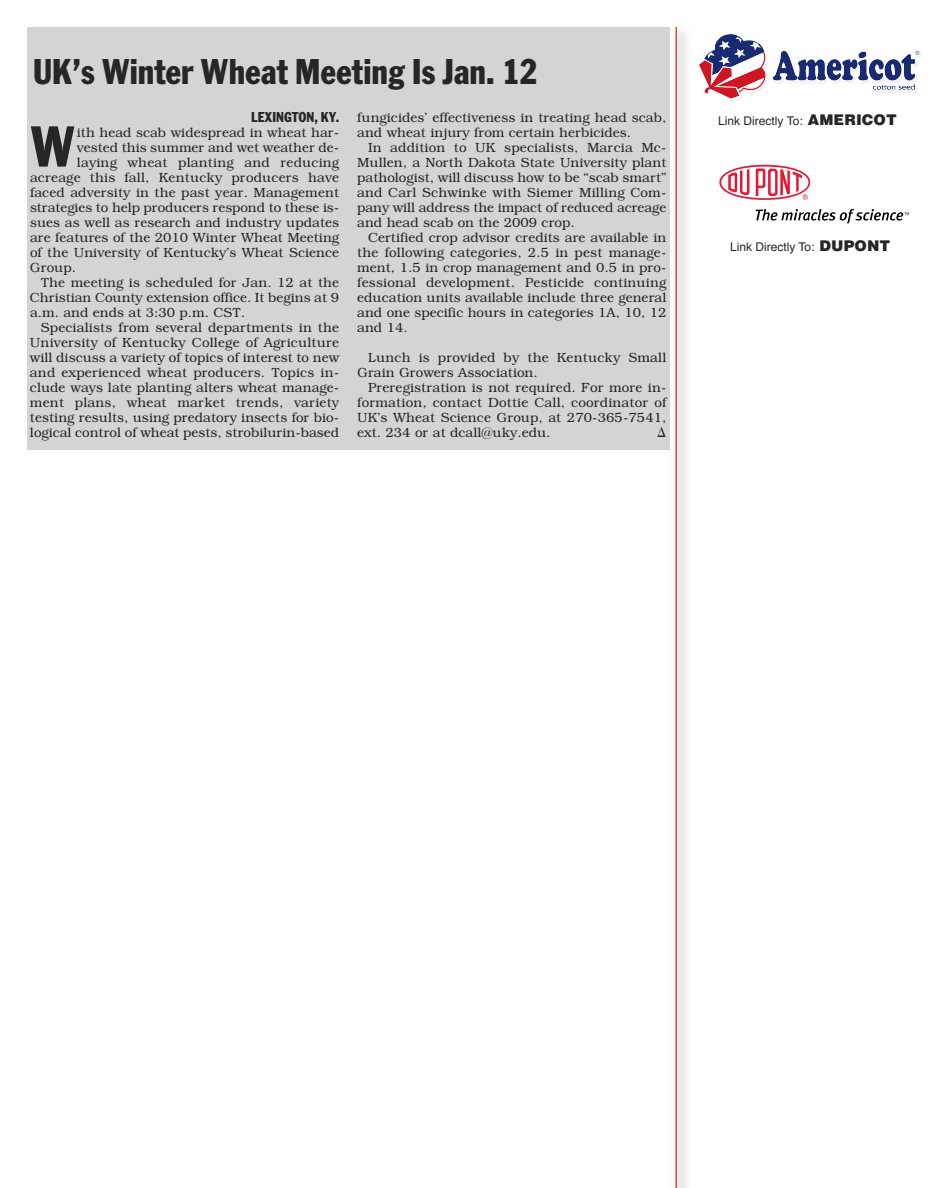
<style>
.page{position:relative;width:945px;height:1188px;background:#fff}
.page>*{position:absolute;margin:0;border:0;box-sizing:border-box;transform-origin:0 0}
.t1{font:condensed 60.45px "Franklin Got T";color:#272627}
.t2{font:condensed 37.5px "Franklin Got T";color:#272627}
.t3{font:condensed 15px "Franklin Got T";color:#272627}
.t4{font:300 13.5px/15px "Bookman";color:#272627;text-align:justify}
.t5{font:12px "Helvetica";color:#272627}
.s1{font-weight:900;font-size:15px}
</style>
<div class="page">
<svg style="left:719px;top:164px;width:190px;height:60px"></svg>
<hr style="left:675px;top:27px;width:2px;height:1161px;background:#d2513e">
<svg style="left:699px;top:34px;width:68px;height:56px"></svg>
<img style="left:704px;top:90px;width:57px;height:12px">
<img style="left:714px;top:85px;width:46px;height:8px">
<svg style="left:773px;top:51px;width:147px;height:39px"></svg>
<div style="left:27px;top:27px;width:642px;height:422px;background:#d4d4d4"></div>
<h2 class="t2" style="left:33px;top:49px;width:506px">UK’s Winter Wheat Meeting Is Jan. 12</h2>
<p class="t3" style="left:251px;top:108px;width:89px">LEXINGTON, KY.</p>
<p class="t5" style="left:718px;top:114px;width:180px">Link Directly To: <span class="s1">AMERICOT</span></p>
<p class="t4" style="left:357px;top:110px;width:311px">fungicides’ effectiveness in treating head scab, and wheat injury from certain herbicides.</p>
<p class="t4" style="left:357px;top:140px;width:311px;text-indent:11px">In addition to UK specialists, Marcia Mc-Mullen, a North Dakota State University plant pathologist, will discuss how to be “scab smart” and Carl Schwinke with Siemer Milling Com&shy;pany will address the impact of reduced acreage and head scab on the 2009 crop.</p>
<p class="t4" style="left:357px;top:230px;width:311px;text-indent:11px">Certified crop advisor credits are available in the following categories, 2.5 in pest manage&shy;ment, 1.5 in crop management and 0.5 in pro&shy;fessional development. Pesticide continuing education units available include three general and one specific hours in categories 1A, 10, 12 and 14.</p>
<p class="t4" style="left:357px;top:350px;width:311px;text-indent:11px">Lunch is provided by the Kentucky Small<br>Grain Growers Association.</p>
<p class="t4" style="left:357px;top:380px;width:311px;text-indent:11px">Preregistration is not required. For more in&shy;formation, contact Dottie Call, coordinator of UK’s Wheat Science Group, at 270-365-7541, ext. 234 or at dcall@uky.edu.</p>
<h1 class="t1" style="left:30px;top:110px;width:47px">W</h1>
<p class="t4" style="left:77px;top:124px;width:264px">ith head scab widespread in wheat har-</p>
<p class="t4" style="left:77px;top:139px;width:264px">vested this summer and wet weather de-</p>
<p class="t4" style="left:77px;top:154px;width:264px">laying wheat planting and reducing</p>
<p class="t4" style="left:30px;top:169px;width:311px">acreage this fall, Kentucky producers have</p>
<p class="t4" style="left:30px;top:184px;width:311px">faced adversity in the past year. Management</p>
<p class="t4" style="left:30px;top:199px;width:311px">strategies to help producers respond to these is-</p>
<p class="t4" style="left:30px;top:214px;width:311px">sues as well as research and industry updates</p>
<p class="t4" style="left:30px;top:229px;width:311px">are features of the 2010 Winter Wheat Meeting</p>
<p class="t4" style="left:30px;top:244px;width:311px">of the University of Kentucky’s Wheat Science</p>
<p class="t4" style="left:30px;top:259px;width:48px">Group.</p>
<p class="t4" style="left:41px;top:274px;width:300px">The meeting is scheduled for Jan. 12 at the</p>
<p class="t4" style="left:30px;top:289px;width:311px">Christian County extension office. It begins at 9</p>
<p class="t4" style="left:30px;top:304px;width:217px">a.m. and ends at 3:30 p.m. CST.</p>
<p class="t4" style="left:41px;top:319px;width:300px">Specialists from several departments in the</p>
<p class="t4" style="left:30px;top:334px;width:311px">University of Kentucky College of Agriculture</p>
<p class="t4" style="left:30px;top:349px;width:311px">will discuss a variety of topics of interest to new</p>
<p class="t4" style="left:30px;top:364px;width:311px">and experienced wheat producers. Topics in-</p>
<p class="t4" style="left:30px;top:379px;width:311px">clude ways late planting alters wheat manage-</p>
<p class="t4" style="left:30px;top:394px;width:311px">ment plans, wheat market trends, variety</p>
<p class="t4" style="left:30px;top:409px;width:311px">testing results, using predatory insects for bio-</p>
<p class="t4" style="left:30px;top:424px;width:311px">logical control of wheat pests, strobilurin-based</p>
<p class="t5" style="left:730px;top:240px;width:162px">Link Directly To: <span class="s1">DUPONT</span></p>
<p class="t4" style="left:657px;top:425px;width:10px">∆</p>
</div>
